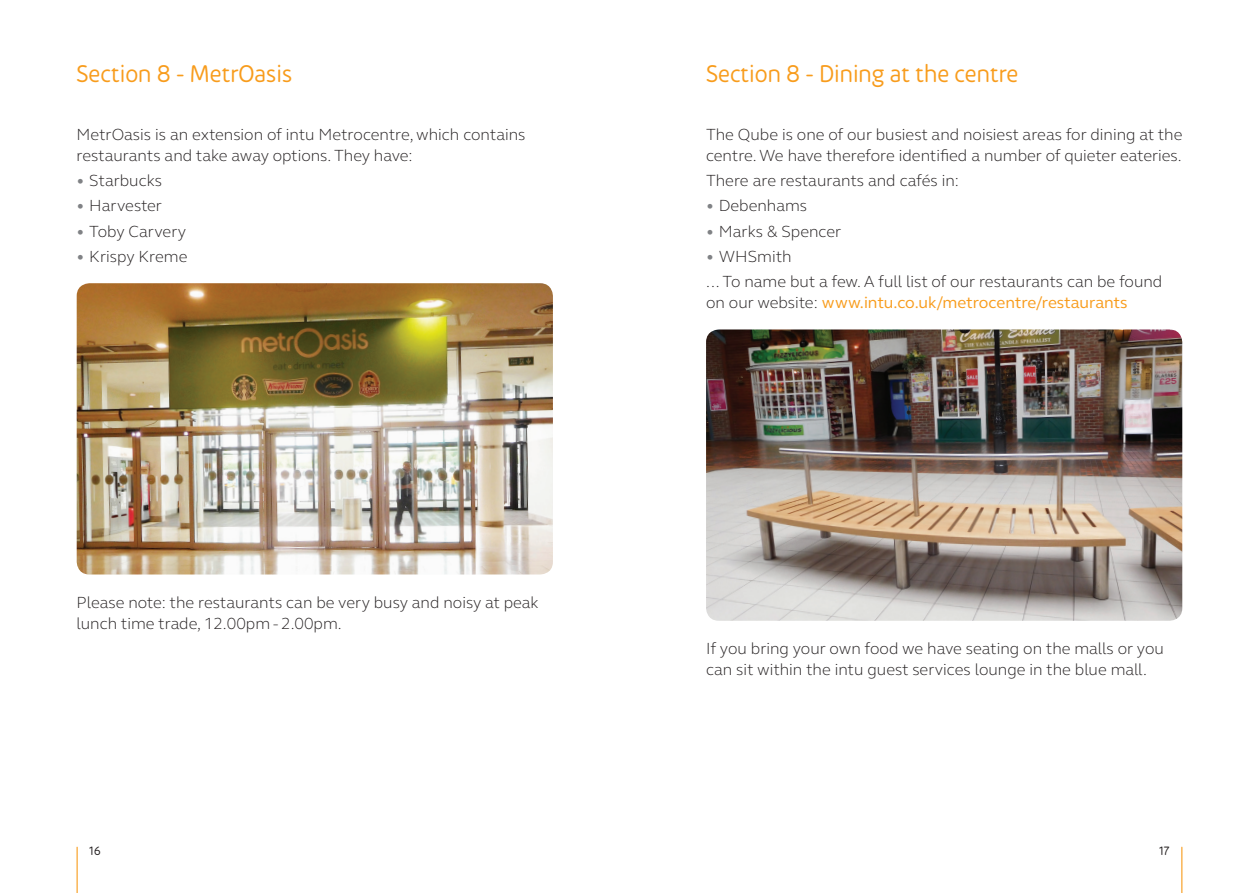
<style>
.page{position:relative;width:1259px;height:893px;background:#fff}
.page>*{position:absolute;margin:0;border:0;box-sizing:border-box;transform-origin:0 0}
.t1{font:24px "Joy Sans";color:#f89c1c}
.t2{font:300 16.5px/21px "FS Elliot";color:#231f20}
.t3{font:16.5px "FS Elliot";color:#f89c1c}
.t4{font:12px "Joy Sans";color:#231f20}
.s1{color:#808285}
.s2{font-weight:300;color:#231f20}
</style>
<div class="page">
<hr style="left:77px;top:847px;width:1px;height:46px;background:#f89c1c">
<hr style="left:1181px;top:847px;width:1px;height:46px;background:#f89c1c">
<img style="left:77px;top:283px;width:476px;height:291px">
<img style="left:706px;top:329px;width:476px;height:292px">
<h1 class="t1" style="left:77px;top:60px;width:217px">Section 8 - MetrOasis</h1>
<h1 class="t1" style="left:706px;top:60px;width:314px">Section 8 - Dining at the centre</h1>
<p class="t2" style="left:77px;top:123px;width:450px">MetrOasis is an extension of intu Metrocentre, which contains restaurants and take away options. They have:</p>
<p class="t2" style="left:77px;top:170px;width:87px"><span class="s1">•</span> Starbucks</p>
<p class="t2" style="left:77px;top:195px;width:87px"><span class="s1">•</span> Harvester</p>
<p class="t2" style="left:77px;top:220px;width:111px"><span class="s1">•</span> Toby Carvery</p>
<p class="t2" style="left:77px;top:245px;width:112px"><span class="s1">•</span> Krispy Kreme</p>
<p class="t2" style="left:77px;top:591px;width:463px">Please note: the restaurants can be very busy and noisy at peak lunch time trade, 12.00pm - 2.00pm.</p>
<p class="t2" style="left:706px;top:123px;width:478px">The Qube is one of our busiest and noisiest areas for dining at the centre. We have therefore identified a number of quieter eateries.</p>
<p class="t2" style="left:706px;top:170px;width:254px">There are restaurants and cafés in:</p>
<p class="t2" style="left:706px;top:195px;width:103px"><span class="s1">•</span> Debenhams</p>
<p class="t2" style="left:706px;top:220px;width:137px"><span class="s1">•</span> Marks &amp; Spencer</p>
<p class="t2" style="left:706px;top:243px;width:458px;line-height:25.2px"><span class="s1">•</span> WHSmith<br>... To name but a few. A full list of our restaurants can be found</p>
<p class="t3" style="left:706px;top:292px;width:423px"><span class="s2">on our website:</span> www.intu.co.uk/metrocentre/restaurants</p>
<p class="t2" style="left:706px;top:638px;width:459px">If you bring your own food we have seating on the malls or you can sit within the intu guest services lounge in the blue mall.</p>
<p class="t4" style="left:89px;top:844px;width:13px">16</p>
<p class="t4" style="left:1159px;top:844px;width:12px">17</p>
</div>
